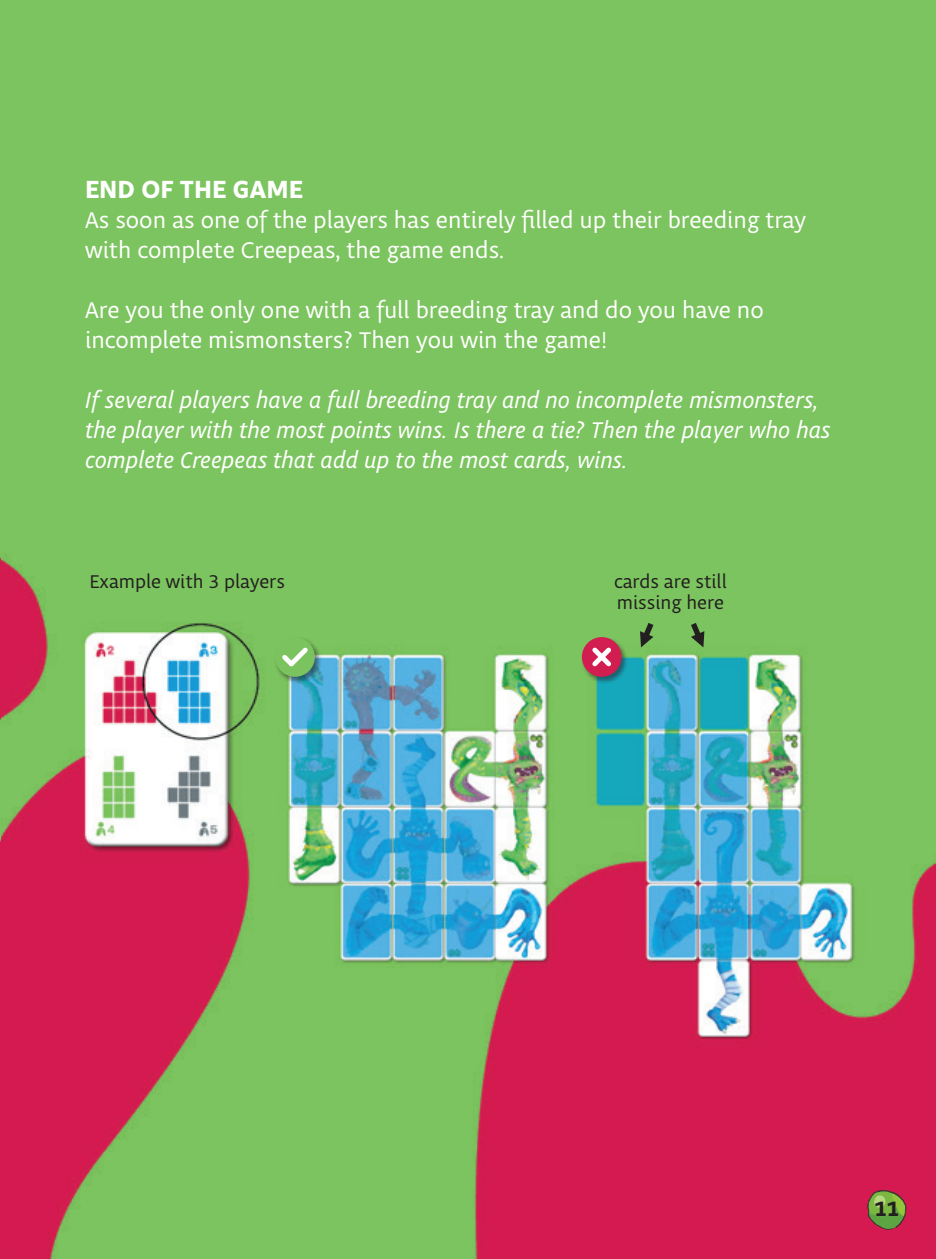
<style>
.page{position:relative;width:936px;height:1259px;background:#fff}
.page>*{position:absolute;margin:0;border:0;box-sizing:border-box;transform-origin:0 0}
.t1{font:700 25.5px "Obliqua Sans";color:#fff}
.t2{font:24px/30px "Obliqua Sans";color:#fff}
.t3{font:italic 24px/30px "Obliqua Sans";color:#fff}
.t4{font:700 21px "Obliqua Sans";color:#231f20}
.t5{font:19.5px/21px "Obliqua Sans";color:#231f20}
</style>
<div class="page">
<img style="left:0;top:0;width:935px;height:1259px">
<svg style="left:866px;top:1190px;width:40px;height:40px;background:#8a8447"></svg>
<svg style="left:640px;top:623px;width:13px;height:24px"></svg>
<svg style="left:691px;top:623px;width:13px;height:24px"></svg>
<div style="left:580px;top:636px;width:48px;height:47px;background:#231f20;opacity:.5"></div>
<div style="left:582px;top:637px;width:39px;height:40px;background:#d21d51;border-radius:50%"></div>
<svg style="left:592px;top:647px;width:19px;height:20px"></svg>
<div style="left:274px;top:636px;width:47px;height:47px;background:#231f20;opacity:.5"></div>
<div style="left:275px;top:637px;width:40px;height:40px;background:#7ac35f;border-radius:50%"></div>
<svg style="left:278px;top:643px;width:34px;height:28px"></svg>
<p class="t1" style="left:85px;top:175px;width:219px">END OF THE GAME</p>
<p class="t2" style="left:85px;top:206px;width:722px">As soon as one of the players has entirely filled up their breeding tray with complete Creepeas, the game ends.</p>
<p class="t2" style="left:85px;top:296px;width:680px">Are you the only one with a full breeding tray and do you have no incomplete mismonsters? Then you win the game!</p>
<p class="t3" style="left:85px;top:387px;width:747px">If several players have a full breeding tray and no incomplete mismonsters, the player with the most points wins. Is there a tie? Then the player who has complete Creepeas that add up to the most cards, wins.</p>
<p class="t5" style="left:89px;top:572px;width:197px">Example with 3 players</p>
<p class="t5" style="left:614px;top:572px;width:114px">cards are still missing here</p>
<p class="t4" style="left:874px;top:1197px;width:26px">11</p>
</div>
